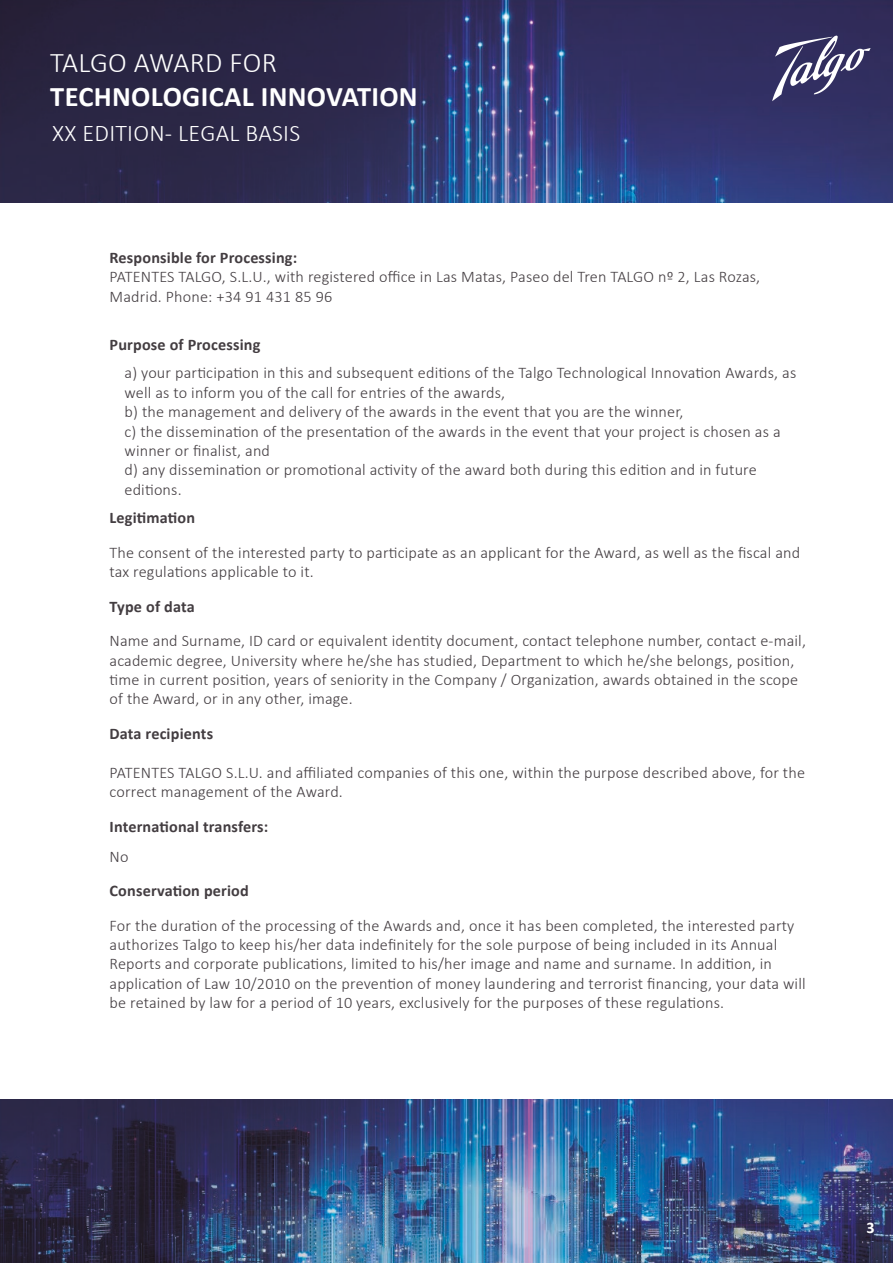
<style>
.page{position:relative;width:893px;height:1263px;background:#fff}
.page>*{position:absolute;margin:0;border:0;box-sizing:border-box;transform-origin:0 0}
.t1{font:700 28.5px "Calibri";letter-spacing:.01em;color:#fff}
.t2{font:300 28.5px "Calibri";letter-spacing:.005em;color:#fff}
.t3{font:300 24px "Calibri";letter-spacing:.01em;color:#fff}
.t4{font:300 16.5px/19.8px "Calibri";letter-spacing:.01em;color:#433d41;text-align:center}
.t5{font:300 16.2px/19.5px "Calibri";letter-spacing:.01em;color:#433d41}
.t6{font:700 16.2px "Calibri";letter-spacing:.01em;color:#433d41}
.t7{font:700 16.2px "Calibri";color:#fff}
</style>
<div class="page">
<img style="left:0;top:1099px;width:893px;height:164px">
<img style="left:0;top:0;width:893px;height:203px">
<svg style="left:772px;top:36px;width:99px;height:65px"></svg>
<h1 class="t2" style="left:50px;top:44px;width:228px">TALGO AWARD FOR</h1>
<h1 class="t1" style="left:50px;top:78px;width:369px">TECHNOLOGICAL INNOVATION</h1>
<h2 class="t3" style="left:52px;top:119px;width:249px">XX EDITION- LEGAL BASIS</h2>
<p class="t6" style="left:110px;top:247px;width:189px">Responsible for Processing:</p>
<p class="t5" style="left:110px;top:267px;width:652px">PATENTES TALGO, S.L.U., with registered office in Las Matas, Paseo del Tren TALGO nº 2, Las Rozas,<br>Madrid. Phone: +34 91 431 85 96</p>
<p class="t6" style="left:110px;top:334px;width:152px">Purpose of Processing</p>
<p class="t5" style="left:125px;top:363px;width:673px">a) your participation in this and subsequent editions of the Talgo Technological Innovation Awards, as well as to inform you of the call for entries of the awards,<br>b) the management and delivery of the awards in the event that you are the winner,<br>c) the dissemination of the presentation of the awards in the event that your project is chosen as a winner or finalist, and<br>d) any dissemination or promotional activity of the award both during this edition and in future editions.</p>
<p class="t6" style="left:110px;top:508px;width:87px">Legitimation</p>
<p class="t5" style="left:110px;top:542px;width:692px">The consent of the interested party to participate as an applicant for the Award, as well as the fiscal and tax regulations applicable to it.</p>
<p class="t6" style="left:110px;top:596px;width:87px">Type of data</p>
<p class="t5" style="left:110px;top:631px;width:698px">Name and Surname, ID card or equivalent identity document, contact telephone number, contact e-mail, academic degree, University where he/she has studied, Department to which he/she belongs, position, time in current position, years of seniority in the Company / Organization, awards obtained in the scope of the Award, or in any other, image.</p>
<p class="t6" style="left:110px;top:723px;width:105px">Data recipients</p>
<p class="t5" style="left:110px;top:762px;width:697px">PATENTES TALGO S.L.U. and affiliated companies of this one, within the purpose described above, for the correct management of the Award.</p>
<p class="t6" style="left:110px;top:816px;width:160px">International transfers:</p>
<p class="t5" style="left:110px;top:846px;width:20px">No</p>
<p class="t6" style="left:110px;top:880px;width:141px">Conservation period</p>
<p class="t5" style="left:110px;top:915px;width:698px">For the duration of the processing of the Awards and, once it has been completed, the interested party authorizes Talgo to keep his/her data indefinitely for the sole purpose of being included in its Annual Reports and corporate publications, limited to his/her image and name and surname. In addition, in application of Law 10/2010 on the prevention of money laundering and terrorist financing, your data will be retained by law for a period of 10 years, exclusively for the purposes of these regulations.</p>
<p class="t4" style="left:137px;top:979px;width:639px">La convocatoria para la recepción de candidaturas estará abierta única y exclusivamente, del 1 de febrero de 2023 a las 9:00 horas hasta el 1 de junio de 2023, a las 23:59 horas.</p>
<p class="t7" style="left:866px;top:1217px;width:10px">3</p>
</div>
